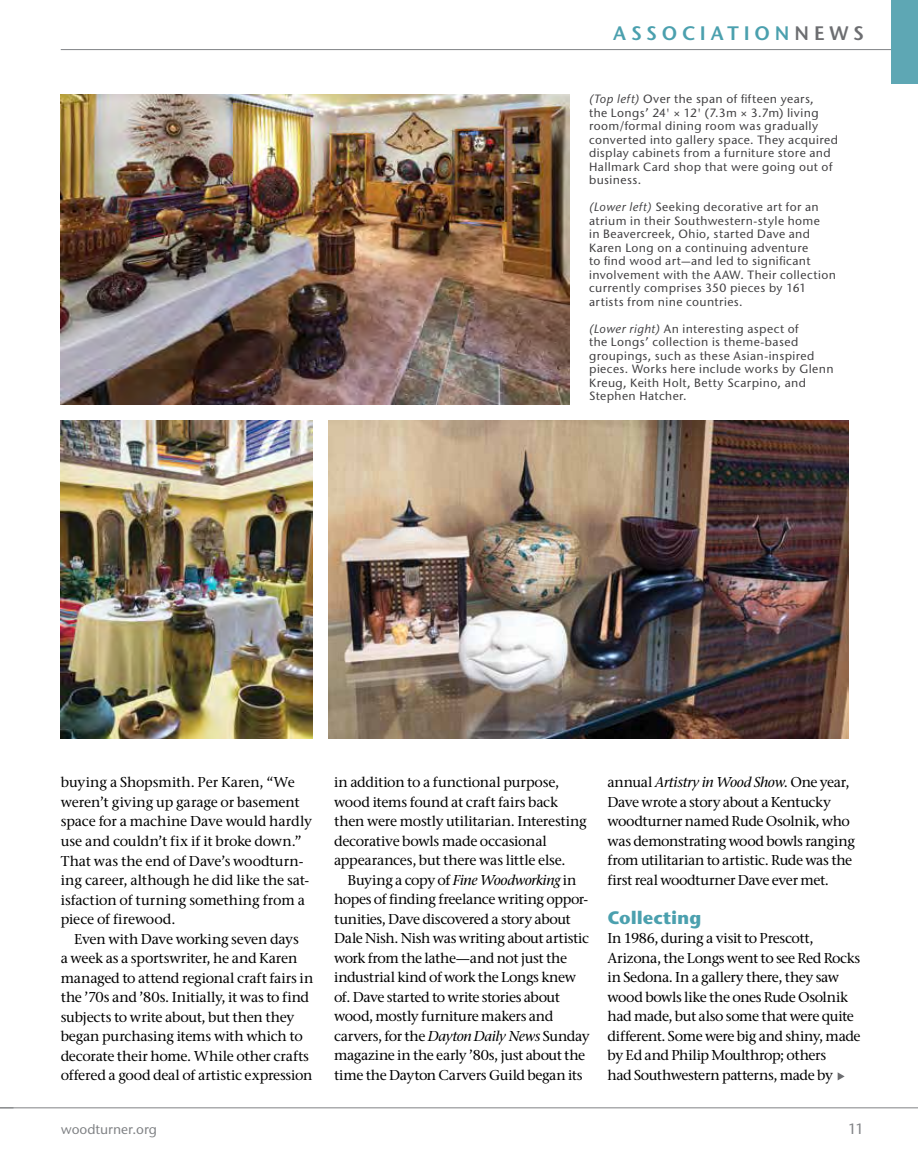
<style>
.page{position:relative;width:918px;height:1175px;background:#fff}
.page>*{position:absolute;margin:0;border:0;box-sizing:border-box;transform-origin:0 0}
.t1{font:600 19.5px "Stone Sans ITC Pro";letter-spacing:.25em;color:#4ba0ae}
.t2{font:700 18px "Stone Sans ITC Pro";letter-spacing:-.005em;color:#4ba0ae}
.t3{font:500 15px "Stone Sans ITC Pro";color:#808285}
.t4{font:500 14.25px/19.5px "Stone Serif ITC Pro";letter-spacing:-.02em;color:#000}
.t5{font:500 13.5px "Stone Sans ITC Pro";color:#808285}
.t6{font:500 12px/13.5px "Stone Sans ITC Pro";letter-spacing:.035em;color:#414042}
.s1{color:#6d6e71}
.s2{font-style:italic}
</style>
<div class="page">
<hr style="left:0;top:1107px;width:918px;height:1px;background:#808285">
<hr style="left:61px;top:49px;width:857px;height:1px;background:#808285">
<div style="left:891px;top:0;width:27px;height:84px;background:#5ea7b4"></div>
<svg style="left:0;top:1107px;width:14px;height:1px"></svg>
<svg style="left:838px;top:1072px;width:7px;height:8px"></svg>
<img style="left:61px;top:94px;width:509px;height:311px">
<img style="left:61px;top:420px;width:251px;height:318px">
<img style="left:329px;top:420px;width:519px;height:318px">
<h1 class="t1" style="left:613px;top:21px;width:252px">ASSOCIATION<span class="s1">NEWS</span></h1>
<p class="t6" style="left:589px;top:92px;width:250px"><span class="s2">(Top left)</span> Over the span of fifteen years,<br>the Longs’ 24' × 12' (7.3m × 3.7m) living room/formal dining room was gradually converted into gallery space. They acquired display cabinets from a furniture store and Hallmark Card shop that were going out of business.</p>
<p class="t6" style="left:589px;top:200px;width:248px"><span class="s2">(Lower left)</span> Seeking decorative art for an atrium in their Southwestern-style home<br>in Beavercreek, Ohio, started Dave and Karen Long on a continuing adventure<br>to find wood art—and led to significant involvement with the AAW. Their collection currently comprises 350 pieces by 161 artists from nine countries.</p>
<p class="t6" style="left:589px;top:322px;width:246px"><span class="s2">(Lower right)</span> An interesting aspect of<br>the Longs’ collection is theme-based groupings, such as these Asian-inspired pieces. Works here include works by Glenn Kreug, Keith Holt, Betty Scarpino, and Stephen Hatcher.</p>
<p class="t4" style="left:61px;top:773px;width:253px">buying a Shopsmith. Per Karen, “We weren’t giving up garage or basement space for a machine Dave would hardly use and couldn’t fix if it broke down.” That was the end of Dave’s woodturn&shy;ing career, although he did like the sat&shy;isfaction of turning something from a piece of firewood.</p>
<p class="t4" style="left:61px;top:929px;width:254px;text-indent:13px">Even with Dave working seven days<br>a week as a sportswriter, he and Karen managed to attend regional craft fairs in the ’70s and ’80s. Initially, it was to find subjects to write about, but then they began purchasing items with which to decorate their home. While other crafts offered a good deal of artistic expression</p>
<p class="t4" style="left:334px;top:772px;width:254px">in addition to a functional purpose, wood items found at craft fairs back then were mostly utilitarian. Interesting decorative bowls made occasional appearances, but there was little else.</p>
<p class="t4" style="left:334px;top:870px;width:257px;text-indent:14px">Buying a copy of <span class="s2">Fine Woodworking</span> in hopes of finding freelance writing oppor&shy;tunities, Dave discovered a story about Dale Nish. Nish was writing about artistic work from the lathe—and not just the industrial kind of work the Longs knew of. Dave started to write stories about wood, mostly furniture makers and carvers, for the <span class="s2">Dayton Daily News</span> Sunday magazine in the early ’80s, just about the time the Dayton Carvers Guild began its</p>
<p class="t4" style="left:607px;top:772px;width:249px">annual <span class="s2">Artistry in Wood Show</span>. One year, Dave wrote a story about a Kentucky woodturner named Rude Osolnik, who was demonstrating wood bowls ranging from utilitarian to artistic. Rude was the first real woodturner Dave ever met.</p>
<p class="t2" style="left:608px;top:905px;width:95px">Collecting</p>
<p class="t4" style="left:608px;top:928px;width:255px">In 1986, during a visit to Prescott, Arizona, the Longs went to see Red Rocks in Sedona. In a gallery there, they saw wood bowls like the ones Rude Osolnik had made, but also some that were quite different. Some were big and shiny, made by Ed and Philip Moulthrop; others<br>had Southwestern patterns, made by</p>
<p class="t5" style="left:61px;top:1120px;width:98px">woodturner.org</p>
<p class="t3" style="left:848px;top:1119px;width:17px">11</p>
</div>
